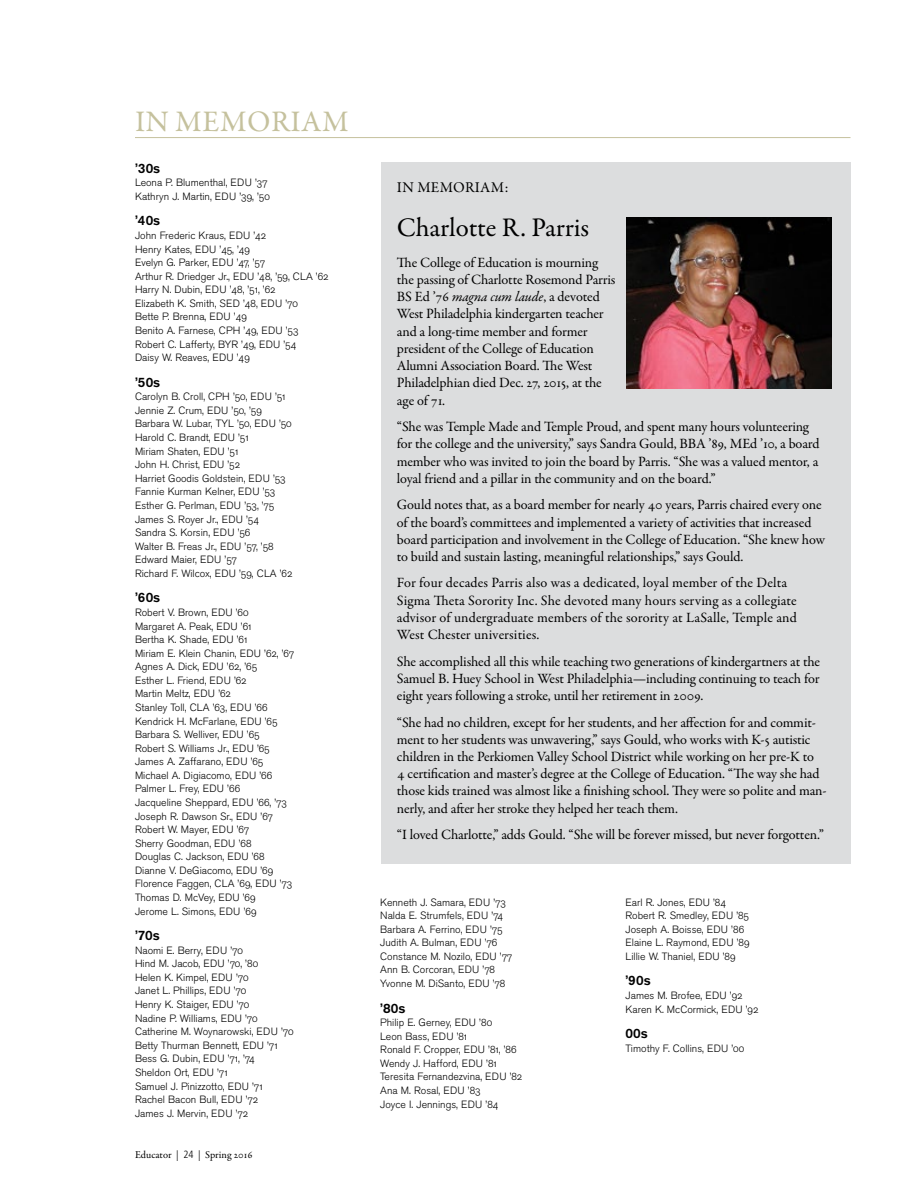
<style>
.page{position:relative;width:918px;height:1188px;background:#fff}
.page>*{position:absolute;margin:0;border:0;box-sizing:border-box;transform-origin:0 0}
.t1{font:30px "Garamond Premr Pro";letter-spacing:.02em;color:#c5c19d}
.t2{font:27px "Garamond Premr Pro";color:#000}
.t3{font:15px "Garamond Premr Pro";letter-spacing:.02em;color:#000}
.t4{font:14.25px/17.2px "Garamond Premr Pro";letter-spacing:-.01em;color:#000}
.t5{font:14.25px/17.2px "Garamond Premr Pro";letter-spacing:.01em;color:#000}
.t6{font:500 13.5px "Akzidenz Grotesk BE";color:#000}
.t7{font:10.5px "Akzidenz Grotesk BE Light Os F";color:#000}
.t8{font:10.5px "Garamond Premr Pro";color:#000}
.s1{font-family:"Helvetica Neue LT Std";font-weight:100;font-size:15px}
.s2{font-family:"Frutiger LT Std";font-weight:300;font-stretch:condensed}
.s3{font-style:italic}
</style>
<div class="page">
<div style="left:381px;top:162px;width:469px;height:702px;background:#dcddde"></div>
<img style="left:626px;top:218px;width:205px;height:170px">
<hr style="left:135px;top:137px;width:715px;height:1px;background:#c5c19d">
<h2 class="t1" style="left:135px;top:104px;width:215px">IN MEMORIAM</h2>
<h3 class="t6" style="left:135px;top:160px;width:27px">’30s</h3>
<p class="t7" style="left:135px;top:177px;width:134px">Leona P. Blumenthal, EDU ’37</p>
<p class="t7" style="left:135px;top:190px;width:136px">Kathryn J. Martin, EDU ’39, ’50</p>
<h3 class="t6" style="left:135px;top:212px;width:27px">’40s</h3>
<p class="t7" style="left:135px;top:229px;width:133px">John Frederic Kraus, EDU ’42</p>
<p class="t7" style="left:135px;top:243px;width:117px">Henry Kates, EDU ’45, ’49</p>
<p class="t7" style="left:135px;top:257px;width:132px">Evelyn G. Parker, EDU ’47, ’57</p>
<p class="t7" style="left:135px;top:270px;width:195px">Arthur R. Driedger Jr., EDU ’48, ’59, CLA ’62</p>
<p class="t7" style="left:135px;top:284px;width:142px">Harry N. Dubin, EDU ’48, ’51, ’62</p>
<p class="t7" style="left:135px;top:297px;width:164px">Elizabeth K. Smith, SED ’48, EDU ’70</p>
<p class="t7" style="left:135px;top:311px;width:113px">Bette P. Brenna, EDU ’49</p>
<p class="t7" style="left:135px;top:325px;width:165px">Benito A. Farnese, CPH ’49, EDU ’53</p>
<p class="t7" style="left:135px;top:338px;width:163px">Robert C. Lafferty, BYR ’49, EDU ’54</p>
<p class="t7" style="left:135px;top:352px;width:116px">Daisy W. Reaves, EDU ’49</p>
<h3 class="t6" style="left:135px;top:374px;width:27px">’50s</h3>
<p class="t7" style="left:135px;top:391px;width:152px">Carolyn B. Croll, CPH ’50, EDU ’51</p>
<p class="t7" style="left:135px;top:404px;width:128px">Jennie Z. Crum, EDU ’50, ’59</p>
<p class="t7" style="left:135px;top:418px;width:158px">Barbara W. Lubar, TYL ’50, EDU ’50</p>
<p class="t7" style="left:135px;top:432px;width:115px">Harold C. Brandt, EDU ’51</p>
<p class="t7" style="left:135px;top:445px;width:105px">Miriam Shaten, EDU ’51</p>
<p class="t7" style="left:135px;top:459px;width:107px">John H. Christ, EDU ’52</p>
<p class="t7" style="left:135px;top:472px;width:152px">Harriet Goodis Goldstein, EDU ’53</p>
<p class="t7" style="left:135px;top:486px;width:142px">Fannie Kurman Kelner, EDU ’53</p>
<p class="t7" style="left:135px;top:499px;width:141px">Esther G. Perlman, EDU ’53, ’75</p>
<p class="t7" style="left:135px;top:513px;width:125px">James S. Royer Jr., EDU ’54</p>
<p class="t7" style="left:135px;top:527px;width:117px">Sandra S. Korsin, EDU ’56</p>
<p class="t7" style="left:135px;top:540px;width:140px">Walter B. Freas Jr., EDU ’57, ’58</p>
<p class="t7" style="left:135px;top:554px;width:104px">Edward Maier, EDU ’57</p>
<p class="t7" style="left:135px;top:567px;width:159px">Richard F. Wilcox, EDU ’59, CLA ’62</p>
<h3 class="t6" style="left:135px;top:589px;width:27px">’60s</h3>
<p class="t7" style="left:135px;top:606px;width:115px">Robert V. Brown, EDU ’60</p>
<p class="t7" style="left:135px;top:620px;width:118px">Margaret A. Peak, EDU ’61</p>
<p class="t7" style="left:135px;top:634px;width:114px">Bertha K. Shade, EDU ’61</p>
<p class="t7" style="left:135px;top:647px;width:161px">Miriam E. Klein Chanin, EDU ’62, ’67</p>
<p class="t7" style="left:135px;top:661px;width:124px">Agnes A. Dick, EDU ’62, ’65</p>
<p class="t7" style="left:135px;top:674px;width:113px">Esther L. Friend, EDU ’62</p>
<p class="t7" style="left:135px;top:688px;width:98px">Martin Meltz, EDU ’62</p>
<p class="t7" style="left:135px;top:701px;width:134px">Stanley Toll, CLA ’63, EDU ’66</p>
<p class="t7" style="left:135px;top:715px;width:144px">Kendrick H. McFarlane, EDU ’65</p>
<p class="t7" style="left:135px;top:729px;width:126px">Barbara S. Welliver, EDU ’65</p>
<p class="t7" style="left:135px;top:742px;width:136px">Robert S. Williams Jr., EDU ’65</p>
<p class="t7" style="left:135px;top:756px;width:130px">James A. Zaffarano, EDU ’65</p>
<p class="t7" style="left:135px;top:769px;width:139px">Michael A. Digiacomo, EDU ’66</p>
<p class="t7" style="left:135px;top:783px;width:107px">Palmer L. Frey, EDU ’66</p>
<p class="t7" style="left:135px;top:797px;width:153px">Jacqueline Sheppard, EDU ’66, ’73</p>
<p class="t7" style="left:135px;top:810px;width:140px">Joseph R. Dawson Sr., EDU ’67</p>
<p class="t7" style="left:135px;top:824px;width:116px">Robert W. Mayer, EDU ’67</p>
<p class="t7" style="left:135px;top:837px;width:118px">Sherry Goodman, EDU ’68</p>
<p class="t7" style="left:135px;top:851px;width:131px">Douglas C. Jackson, EDU ’68</p>
<p class="t7" style="left:135px;top:864px;width:140px">Dianne V. DeGiacomo, EDU ’69</p>
<p class="t7" style="left:135px;top:878px;width:159px">Florence Faggen, CLA ’69, EDU ’73</p>
<p class="t7" style="left:135px;top:892px;width:122px">Thomas D. McVey, EDU ’69</p>
<p class="t7" style="left:135px;top:905px;width:123px">Jerome L. Simons, EDU ’69</p>
<h3 class="t6" style="left:135px;top:927px;width:26px">’70s</h3>
<p class="t7" style="left:135px;top:944px;width:109px">Naomi E. Berry, EDU ’70</p>
<p class="t7" style="left:135px;top:958px;width:125px">Hind M. Jacob, EDU ’70, ’80</p>
<p class="t7" style="left:135px;top:971px;width:115px">Helen K. Kimpel, EDU ’70</p>
<p class="t7" style="left:135px;top:985px;width:113px">Janet L. Phillips, EDU ’70</p>
<p class="t7" style="left:135px;top:999px;width:116px">Henry K. Staiger, EDU ’70</p>
<p class="t7" style="left:135px;top:1012px;width:124px">Nadine P. Williams, EDU ’70</p>
<p class="t7" style="left:135px;top:1026px;width:160px">Catherine M. Woynarowski, EDU ’70</p>
<p class="t7" style="left:135px;top:1039px;width:144px">Betty Thurman Bennett, EDU ’71</p>
<p class="t7" style="left:135px;top:1053px;width:121px">Bess G. Dubin, EDU ’71, ’74</p>
<p class="t7" style="left:135px;top:1066px;width:94px">Sheldon Ort, EDU ’71</p>
<p class="t7" style="left:135px;top:1080px;width:129px">Samuel J. Pinizzotto, EDU ’71</p>
<p class="t7" style="left:135px;top:1094px;width:125px">Rachel Bacon Bull, EDU ’72</p>
<p class="t7" style="left:135px;top:1107px;width:115px">James J. Mervin, EDU ’72</p>
<p class="t8" style="left:135px;top:1148px;width:119px">Educator <span class="s1">l</span> <span class="s2">24</span> <span class="s1">l</span> Spring 2016</p>
<h3 class="t3" style="left:397px;top:179px;width:113px">IN MEMORIAM:</h3>
<h4 class="t2" style="left:397px;top:211px;width:194px">Charlotte R. Parris</h4>
<p class="t4" style="left:397px;top:254px;width:220px">The College of Education is mourning the passing of Charlotte Rosemond Parris BS Ed ’76 <span class="s3">magna cum laude</span>, a devoted West Philadelphia kindergarten teacher and a long-time member and former president of the College of Education Alumni Association Board. The West Philadelphian died Dec. 27, 2015, at the age of 71.</p>
<p class="t4" style="left:397px;top:418px;width:424px">“She was Temple Made and Temple Proud, and spent many hours volunteering for the college and the university,” says Sandra Gould, BBA ’89, MEd ’10, a board member who was invited to join the board by Parris. “She was a valued mentor, a loyal friend and a pillar in the community and on the board.”</p>
<p class="t4" style="left:397px;top:496px;width:430px">Gould notes that, as a board member for nearly 40 years, Parris chaired every one of the board’s committees and implemented a variety of activities that increased board participation and involvement in the College of Education. “She knew how to build and sustain lasting, meaningful relationships,” says Gould.</p>
<p class="t5" style="left:397px;top:575px;width:402px">For four decades Parris also was a dedicated, loyal member of the Delta Sigma Theta Sorority Inc. She devoted many hours serving as a collegiate advisor of undergraduate members of the sorority at LaSalle, Temple and West Chester universities.</p>
<p class="t4" style="left:397px;top:653px;width:425px;text-align:justify">She accomplished all this while teaching two generations of kindergartners at the Samuel B. Huey School in West Philadelphia—including continuing to teach for eight years following a stroke, until her retirement in 2009.</p>
<p class="t4" style="left:397px;top:714px;width:431px">“She had no children, except for her students, and her affection for and commit&shy;ment to her students was unwavering,” says Gould, who works with K-5 autistic children in the Perkiomen Valley School District while working on her pre-K to<br>4 certification and master’s degree at the College of Education. “The way she had those kids trained was almost like a finishing school. They were so polite and man&shy;nerly, and after her stroke they helped her teach them.</p>
<p class="t4" style="left:397px;top:826px;width:429px">“I loved Charlotte,” adds Gould. “She will be forever missed, but never forgotten.”</p>
<p class="t7" style="left:380px;top:896px;width:127px">Kenneth J. Samara, EDU ’73</p>
<p class="t7" style="left:380px;top:910px;width:124px">Nalda E. Strumfels, EDU ’74</p>
<p class="t7" style="left:380px;top:923px;width:124px">Barbara A. Ferrino, EDU ’75</p>
<p class="t7" style="left:380px;top:937px;width:119px">Judith A. Bulman, EDU ’76</p>
<p class="t7" style="left:380px;top:950px;width:134px">Constance M. Nozilo, EDU ’77</p>
<p class="t7" style="left:380px;top:964px;width:116px">Ann B. Corcoran, EDU ’78</p>
<p class="t7" style="left:380px;top:978px;width:127px">Yvonne M. DiSanto, EDU ’78</p>
<h3 class="t6" style="left:380px;top:1000px;width:27px">’80s</h3>
<p class="t7" style="left:380px;top:1017px;width:113px">Philip E. Gerney, EDU ’80</p>
<p class="t7" style="left:380px;top:1030px;width:88px">Leon Bass, EDU ’81</p>
<p class="t7" style="left:380px;top:1044px;width:138px">Ronald F. Cropper, EDU ’81, ’86</p>
<p class="t7" style="left:380px;top:1057px;width:118px">Wendy J. Hafford, EDU ’81</p>
<p class="t7" style="left:380px;top:1071px;width:144px">Teresita Fernandezvina, EDU ’82</p>
<p class="t7" style="left:380px;top:1085px;width:102px">Ana M. Rosal, EDU ’83</p>
<p class="t7" style="left:380px;top:1098px;width:120px">Joyce I. Jennings, EDU ’84</p>
<p class="t7" style="left:625px;top:896px;width:102px">Earl R. Jones, EDU ’84</p>
<p class="t7" style="left:625px;top:910px;width:125px">Robert R. Smedley, EDU ’85</p>
<p class="t7" style="left:625px;top:923px;width:120px">Joseph A. Boisse, EDU ’86</p>
<p class="t7" style="left:625px;top:937px;width:126px">Elaine L. Raymond, EDU ’89</p>
<p class="t7" style="left:625px;top:950px;width:112px">Lillie W. Thaniel, EDU ’89</p>
<h3 class="t6" style="left:626px;top:972px;width:27px">’90s</h3>
<p class="t7" style="left:626px;top:989px;width:119px">James M. Brofee, EDU ’92</p>
<p class="t7" style="left:626px;top:1003px;width:135px">Karen K. McCormick, EDU ’92</p>
<h3 class="t6" style="left:626px;top:1025px;width:24px">00s</h3>
<p class="t7" style="left:626px;top:1042px;width:120px">Timothy F. Collins, EDU ’00</p>
</div>
